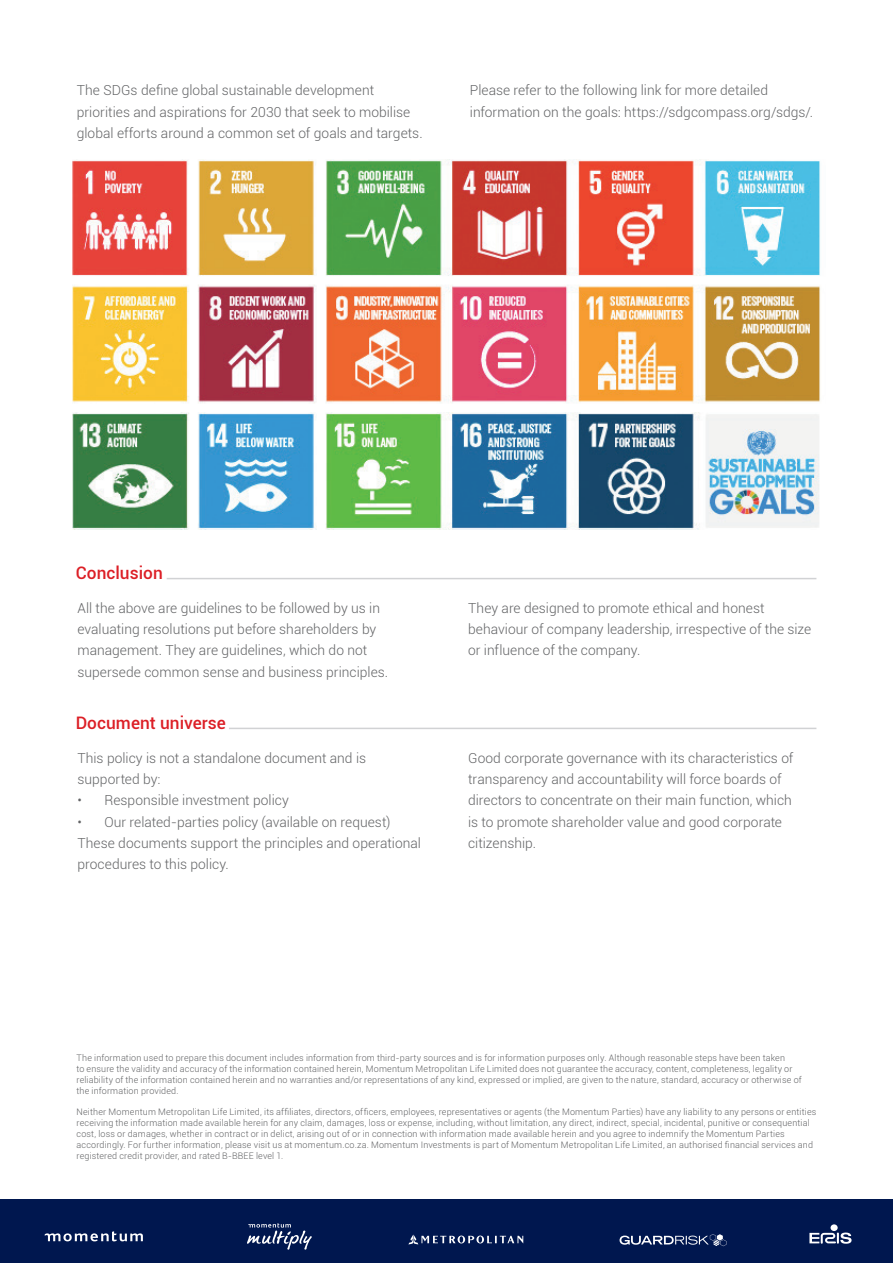
<style>
.page{position:relative;width:893px;height:1263px;background:#fff}
.page>*{position:absolute;margin:0;border:0;box-sizing:border-box;transform-origin:0 0}
.t1{font:500 17.25px "Roboto";color:#dc1f26}
.t2{font:300 13.8px/21.3px "Roboto";color:#626365}
.t3{font:300 9px/10.8px "Roboto";letter-spacing:.02em;color:#626365}
</style>
<div class="page">
<div style="left:0;top:1199px;width:893px;height:64px;background:#00174f"></div>
<div style="left:830px;top:1224px;width:8px;height:7px;background:#fff;border-radius:50%"></div>
<svg style="left:809px;top:1232px;width:43px;height:12px"></svg>
<svg style="left:620px;top:1234px;width:106px;height:12px"></svg>
<svg style="left:45px;top:1231px;width:98px;height:10px"></svg>
<svg style="left:247px;top:1223px;width:65px;height:26px"></svg>
<svg style="left:408px;top:1234px;width:115px;height:10px"></svg>
<hr style="left:229px;top:728px;width:587px;height:1px;background:#d1d2d4">
<hr style="left:167px;top:578px;width:649px;height:1px;background:#d1d2d4">
<img style="left:73px;top:159px;width:747px;height:370px">
<p class="t2" style="left:77px;top:79px;width:347px">The SDGs define global sustainable development priorities and aspirations for 2030 that seek to mobilise global efforts around a common set of goals and targets.</p>
<p class="t2" style="left:470px;top:79px;width:345px">Please refer to the following link for more detailed information on the goals: https://sdgcompass.org/sdgs/.</p>
<p class="t1" style="left:76px;top:561px;width:89px">Conclusion</p>
<p class="t2" style="left:77px;top:597px;width:312px">All the above are guidelines to be followed by us in evaluating resolutions put before shareholders by management. They are guidelines, which do not supersede common sense and business principles.</p>
<p class="t1" style="left:76px;top:711px;width:152px">Document universe</p>
<p class="t2" style="left:77px;top:747px;width:290px">This policy is not a standalone document and is supported by:</p>
<p class="t2" style="left:77px;top:789px;width:213px">• Responsible investment policy</p>
<p class="t2" style="left:77px;top:810px;width:315px">• Our related-parties policy (available on request)</p>
<p class="t2" style="left:77px;top:832px;width:345px">These documents support the principles and operational procedures to this policy.</p>
<p class="t2" style="left:468px;top:597px;width:345px">They are designed to promote ethical and honest behaviour of company leadership, irrespective of the size or influence of the company.</p>
<p class="t2" style="left:468px;top:747px;width:327px">Good corporate governance with its characteristics of transparency and accountability will force boards of directors to concentrate on their main function, which is to promote shareholder value and good corporate citizenship.</p>
<p class="t3" style="left:77px;top:1052px;width:727px">The information used to prepare this document includes information from third-party sources and is for information purposes only. Although reasonable steps have been taken<br>to ensure the validity and accuracy of the information contained herein, Momentum Metropolitan Life Limited does not guarantee the accuracy, content, completeness, legality or reliability of the information contained herein and no warranties and/or representations of any kind, expressed or implied, are given to the nature, standard, accuracy or otherwise of the information provided.</p>
<p class="t3" style="left:77px;top:1106px;width:741px">Neither Momentum Metropolitan Life Limited, its affiliates, directors, officers, employees, representatives or agents (the Momentum Parties) have any liability to any persons or entities receiving the information made available herein for any claim, damages, loss or expense, including, without limitation, any direct, indirect, special, incidental, punitive or consequential cost, loss or damages, whether in contract or in delict, arising out of or in connection with information made available herein and you agree to indemnify the Momentum Parties accordingly. For further information, please visit us at momentum.co.za. Momentum Investments is part of Momentum Metropolitan Life Limited, an authorised financial services and registered credit provider, and rated B-BBEE level 1.</p>
</div>
